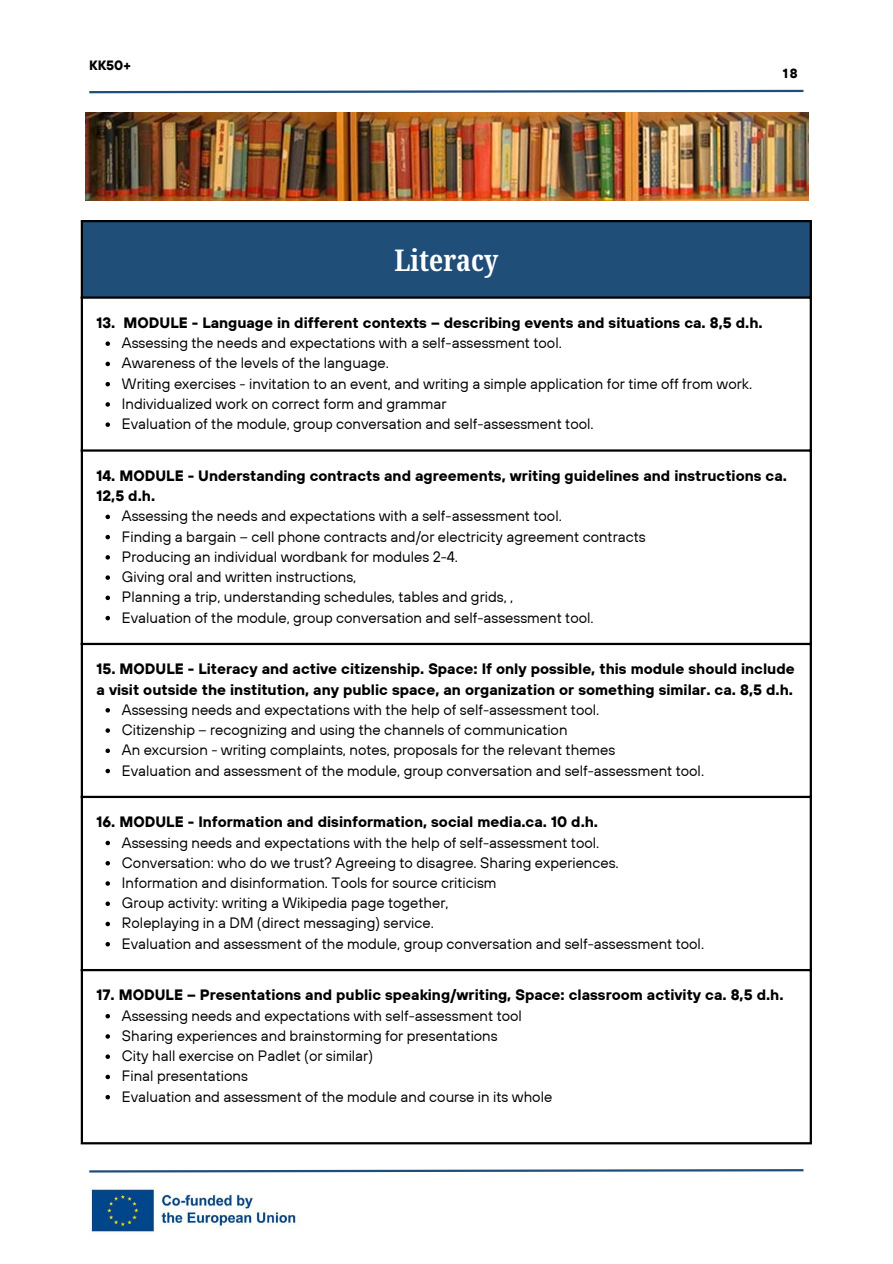
<style>
.page{position:relative;width:893px;height:1264px;background:#fff}
.page>*{position:absolute;margin:0;border:0;box-sizing:border-box;transform-origin:0 0}
.t1{font:700 extra-condensed 30px "Noto Serif Ethiopic";color:#fff}
.t2{font:15px/20.2px "TT Hoves";color:#000}
.t3{font:700 15px/20.2px "TT Hoves";color:#000}
.t4{font:700 13.5px "TT Hoves";color:#000001}
.t5{font:700 13.2px "TT Hoves";color:#000001}
</style>
<div class="page">
<svg style="left:89px;top:89px;width:715px;height:5px"></svg>
<svg style="left:89px;top:1169px;width:715px;height:4px"></svg>
<div style="left:82px;top:221px;width:729px;height:77px;background:#1f4e79"></div>
<svg style="left:105px;top:341px;width:5px;height:5px"></svg>
<svg style="left:105px;top:362px;width:5px;height:4px"></svg>
<svg style="left:105px;top:382px;width:5px;height:4px"></svg>
<svg style="left:105px;top:402px;width:5px;height:4px"></svg>
<svg style="left:105px;top:422px;width:5px;height:5px"></svg>
<svg style="left:105px;top:514px;width:5px;height:5px"></svg>
<svg style="left:105px;top:535px;width:5px;height:4px"></svg>
<svg style="left:105px;top:555px;width:5px;height:4px"></svg>
<svg style="left:105px;top:575px;width:5px;height:5px"></svg>
<svg style="left:105px;top:595px;width:5px;height:5px"></svg>
<svg style="left:105px;top:616px;width:5px;height:4px"></svg>
<svg style="left:105px;top:708px;width:5px;height:4px"></svg>
<svg style="left:105px;top:728px;width:5px;height:4px"></svg>
<svg style="left:105px;top:748px;width:5px;height:5px"></svg>
<svg style="left:105px;top:768px;width:5px;height:5px"></svg>
<svg style="left:105px;top:840px;width:5px;height:5px"></svg>
<svg style="left:105px;top:861px;width:5px;height:4px"></svg>
<svg style="left:105px;top:881px;width:5px;height:4px"></svg>
<svg style="left:105px;top:901px;width:5px;height:5px"></svg>
<svg style="left:105px;top:921px;width:5px;height:5px"></svg>
<svg style="left:105px;top:942px;width:5px;height:4px"></svg>
<svg style="left:105px;top:1014px;width:5px;height:4px"></svg>
<svg style="left:105px;top:1034px;width:5px;height:4px"></svg>
<svg style="left:105px;top:1054px;width:5px;height:4px"></svg>
<svg style="left:105px;top:1074px;width:5px;height:5px"></svg>
<svg style="left:105px;top:1095px;width:5px;height:4px"></svg>
<hr style="left:81px;top:222px;width:2px;height:920px;background:#000">
<hr style="left:809px;top:222px;width:2px;height:920px;background:#000">
<hr style="left:81px;top:220px;width:730px;height:2px;background:#000">
<hr style="left:81px;top:296px;width:730px;height:3px;background:#000">
<hr style="left:81px;top:449px;width:730px;height:2px;background:#000">
<hr style="left:81px;top:643px;width:730px;height:2px;background:#000">
<hr style="left:81px;top:795px;width:730px;height:3px;background:#000">
<hr style="left:81px;top:969px;width:730px;height:2px;background:#000">
<hr style="left:81px;top:1142px;width:730px;height:2px;background:#000">
<img style="left:85px;top:113px;width:723px;height:87px">
<img style="left:89px;top:1187px;width:212px;height:46px">
<p class="t4" style="left:89px;top:57px;width:43px">KK50+</p>
<p class="t5" style="left:782px;top:65px;width:16px">18</p>
<h1 class="t1" style="left:394px;top:238px;width:105px">Literacy</h1>
<p class="t3" style="left:96px;top:312px;width:667px">13. MODULE - Language in different contexts – describing events and situations ca. 8,5 d.h.</p>
<p class="t2" style="left:122px;top:332px;width:631px">Assessing the needs and expectations with a self-assessment tool.<br>Awareness of the levels of the language.<br>Writing exercises - invitation to an event, and writing a simple application for time off from work.<br>Individualized work on correct form and grammar<br>Evaluation of the module, group conversation and self-assessment tool.</p>
<p class="t3" style="left:96px;top:465px;width:692px">14. MODULE - Understanding contracts and agreements, writing guidelines and instructions ca.<br>12,5 d.h.</p>
<p class="t2" style="left:122px;top:505px;width:525px">Assessing the needs and expectations with a self-assessment tool.<br>Finding a bargain – cell phone contracts and/or electricity agreement contracts Producing an individual wordbank for modules 2-4.<br>Giving oral and written instructions,<br>Planning a trip, understanding schedules, tables and grids, ,<br>Evaluation of the module, group conversation and self-assessment tool.</p>
<p class="t3" style="left:96px;top:658px;width:699px">15. MODULE - Literacy and active citizenship. Space: If only possible, this module should include a visit outside the institution, any public space, an organization or something similar. ca. 8,5 d.h.</p>
<p class="t2" style="left:122px;top:699px;width:583px">Assessing needs and expectations with the help of self-assessment tool.<br>Citizenship – recognizing and using the channels of communication<br>An excursion - writing complaints, notes, proposals for the relevant themes<br>Evaluation and assessment of the module, group conversation and self-assessment tool.</p>
<p class="t3" style="left:96px;top:811px;width:503px">16. MODULE - Information and disinformation, social media.ca. 10 d.h.</p>
<p class="t2" style="left:122px;top:831px;width:583px">Assessing needs and expectations with the help of self-assessment tool.<br>Conversation: who do we trust? Agreeing to disagree. Sharing experiences.<br>Information and disinformation. Tools for source criticism<br>Group activity: writing a Wikipedia page together,<br>Roleplaying in a DM (direct messaging) service.<br>Evaluation and assessment of the module, group conversation and self-assessment tool.</p>
<p class="t3" style="left:96px;top:984px;width:688px">17. MODULE – Presentations and public speaking/writing, Space: classroom activity ca. 8,5 d.h.</p>
<p class="t2" style="left:122px;top:1005px;width:432px">Assessing needs and expectations with self-assessment tool Sharing experiences and brainstorming for presentations<br>City hall exercise on Padlet (or similar)<br>Final presentations<br>Evaluation and assessment of the module and course in its whole</p>
</div>
